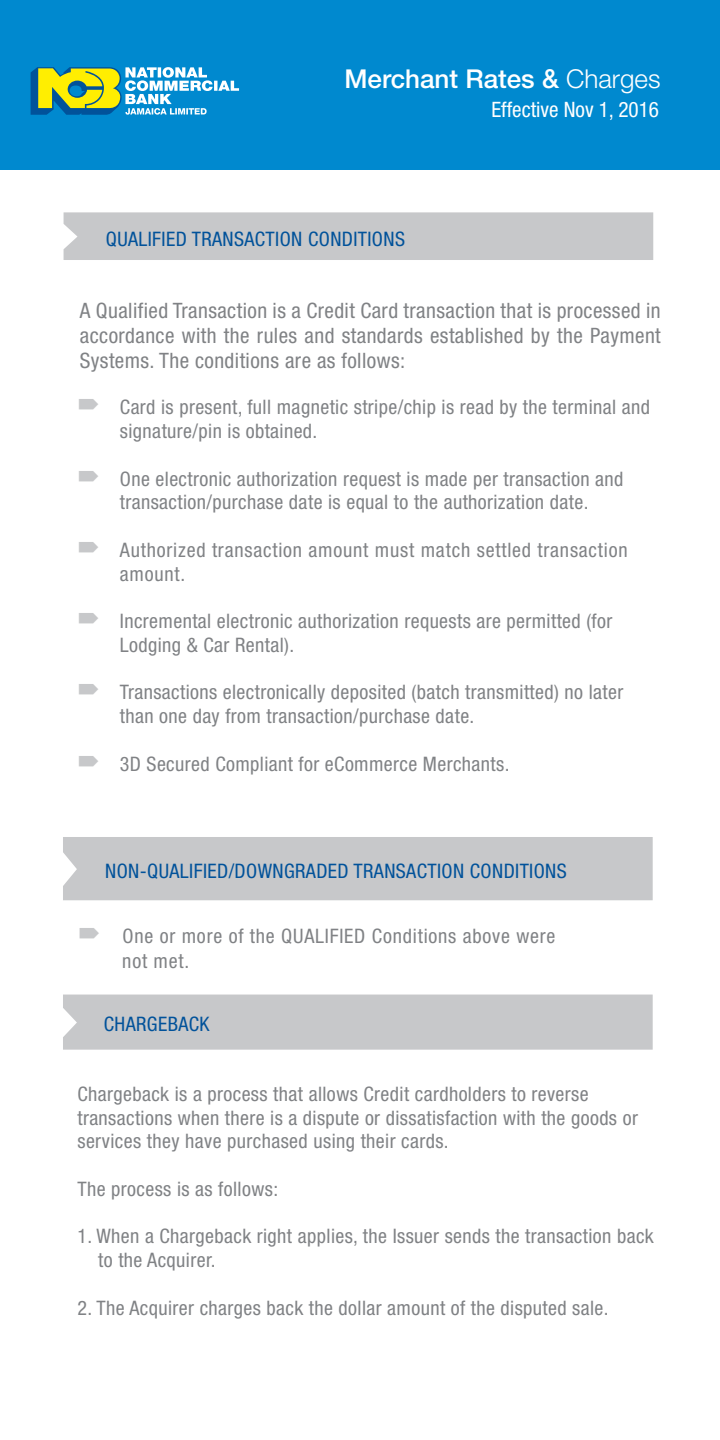
<style>
.page{position:relative;width:720px;height:1440px;background:#fff}
.page>*{position:absolute;margin:0;border:0;box-sizing:border-box;transform-origin:0 0}
.t1{font:500 26px "Helvetica Neue LT";color:#fff}
.t2{font:condensed 21.25px/25px "Helvetica Neue LT";letter-spacing:.02em;color:#808285;text-align:justify}
.t3{font:condensed 21.25px "Helvetica Neue LT";color:#fff}
.t4{font:condensed 20px/23.8px "Helvetica Neue LT";letter-spacing:.02em;color:#808285}
.t5{font:condensed 20px/23.8px "Helvetica Neue LT";letter-spacing:.04em;color:#808285}
.t6{font:condensed 20px "Helvetica Neue LT";letter-spacing:.02em;color:#01529a}
.s1{font-weight:300}
</style>
<div class="page">
<div style="left:64px;top:212px;width:589px;height:48px;background:#c7c8ca"></div>
<div style="left:63px;top:837px;width:590px;height:63px;background:#c7c8ca"></div>
<div style="left:63px;top:995px;width:590px;height:55px;background:#c7c8ca"></div>
<div style="left:0;top:0;width:720px;height:169px;background:#0089cf"></div>
<svg style="left:31px;top:67px;width:208px;height:48px"></svg>
<h1 class="t1" style="left:344px;top:63px;width:318px">Merchant Rates &amp; <span class="s1">Charges</span></h1>
<p class="t3" style="left:491px;top:97px;width:169px">Effective Nov 1, 2016</p>
<p class="t6" style="left:106px;top:227px;width:301px">QUALIFIED TRANSACTION CONDITIONS</p>
<p class="t2" style="left:80px;top:298px;width:582px">A Qualified Transaction is a Credit Card transaction that is processed in accordance with the rules and standards established by the Payment Systems. The conditions are as follows:</p>
<p class="t4" style="left:120px;top:395px;width:532px">Card is present, full magnetic stripe/chip is read by the terminal and signature/pin is obtained.</p>
<p class="t4" style="left:120px;top:467px;width:505px">One electronic authorization request is made per transaction and transaction/purchase date is equal to the authorization date.</p>
<p class="t5" style="left:120px;top:538px;width:509px">Authorized transaction amount must match settled transaction amount.</p>
<p class="t4" style="left:120px;top:609px;width:494px">Incremental electronic authorization requests are permitted (for<br>Lodging &amp; Car Rental).</p>
<p class="t4" style="left:120px;top:680px;width:505px">Transactions electronically deposited (batch transmitted) no later than one day from transaction/purchase date.</p>
<p class="t4" style="left:120px;top:752px;width:391px">3D Secured Compliant for eCommerce Merchants.</p>
<p class="t6" style="left:105px;top:860px;width:463px">NON-QUALIFIED/DOWNGRADED TRANSACTION CONDITIONS</p>
<p class="t5" style="left:122px;top:923px;width:435px;line-height:25px">One or more of the QUALIFIED Conditions above were not met.</p>
<p class="t6" style="left:104px;top:1013px;width:107px">CHARGEBACK</p>
<p class="t4" style="left:77px;top:1082px;width:562px">Chargeback is a process that allows Credit cardholders to reverse transactions when there is a dispute or dissatisfaction with the goods or services they have purchased using their cards.</p>
<p class="t4" style="left:77px;top:1177px;width:202px">The process is as follows:</p>
<p class="t4" style="left:98px;top:1224px;width:557px;text-indent:-21px">1. When a Chargeback right applies, the Issuer sends the transaction back to the Acquirer.</p>
<p class="t4" style="left:77px;top:1296px;width:533px">2. The Acquirer charges back the dollar amount of the disputed sale.</p>
</div>
